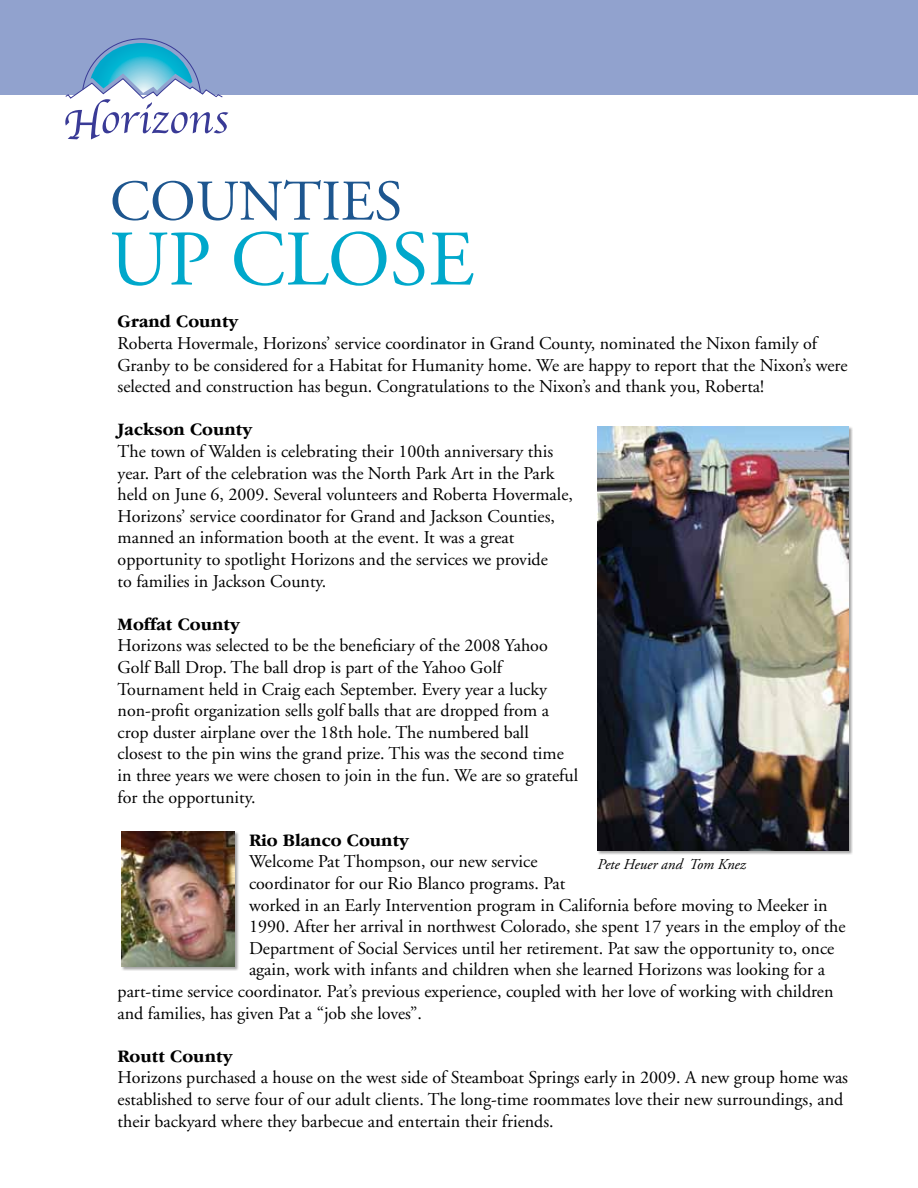
<style>
.page{position:relative;width:918px;height:1188px;background:#fff}
.page>*{position:absolute;margin:0;border:0;box-sizing:border-box;transform-origin:0 0}
.t1{font:78.45px "Adobe Garamond";color:#00a8cb}
.t2{font:57.45px "Adobe Garamond";color:#1d568f}
.t3{font:18px/21.6px "Adobe Garamond";color:#000}
.t4{font:700 18px "Garamand";color:#000}
.t5{font:italic 15px "Adobe Garamond";color:#000}
</style>
<div class="page">
<div style="left:0;top:0;width:918px;height:94px;background:#91a2ce"></div>
<svg style="left:65px;top:38px;width:163px;height:101px"></svg>
<div style="left:597px;top:427px;width:256px;height:428px;background:#000;opacity:.35"></div>
<img style="left:598px;top:427px;width:251px;height:423px">
<div style="left:121px;top:832px;width:118px;height:139px;background:#000;opacity:.35"></div>
<img style="left:121px;top:832px;width:113px;height:134px">
<h2 class="t2" style="left:110px;top:171px;width:77px">Counties</h2>
<h1 class="t1" style="left:110px;top:218px;width:224px">up Close</h1>
<p class="t4" style="left:118px;top:314px;width:122px">Grand County</p>
<p class="t3" style="left:118px;top:333px;width:731px">Roberta Hovermale, Horizons’ service coordinator in Grand County, nominated the Nixon family of<br>Granby to be considered for a Habitat for Humanity home. We are happy to report that the Nixon’s were selected and construction has begun. Congratulations to the Nixon’s and thank you, Roberta!</p>
<p class="t4" style="left:118px;top:422px;width:136px">Jackson County</p>
<p class="t3" style="left:118px;top:441px;width:457px">The town of Walden is celebrating their 100th anniversary this year. Part of the celebration was the North Park Art in the Park held on June 6, 2009. Several volunteers and Roberta Hovermale, Horizons’ service coordinator for Grand and Jackson Counties, manned an information booth at the event. It was a great opportunity to spotlight Horizons and the services we provide<br>to families in Jackson County.</p>
<p class="t4" style="left:118px;top:616px;width:124px">Moffat County</p>
<p class="t3" style="left:118px;top:635px;width:462px">Horizons was selected to be the beneficiary of the 2008 Yahoo Golf Ball Drop. The ball drop is part of the Yahoo Golf Tournament held in Craig each September. Every year a lucky non-profit organization sells golf balls that are dropped from a crop duster airplane over the 18th hole. The numbered ball<br>closest to the pin wins the grand prize. This was the second time in three years we were chosen to join in the fun. We are so grateful for the opportunity.</p>
<p class="t4" style="left:249px;top:832px;width:162px">Rio Blanco County</p>
<p class="t3" style="left:249px;top:851px;width:290px">Welcome Pat Thompson, our new service</p>
<p class="t3" style="left:249px;top:873px;width:318px">coordinator for our Rio Blanco programs. Pat</p>
<p class="t3" style="left:249px;top:895px;width:580px">worked in an Early Intervention program in California before moving to Meeker in</p>
<p class="t3" style="left:249px;top:916px;width:598px">1990. After her arrival in northwest Colorado, she spent 17 years in the employ of the</p>
<p class="t3" style="left:249px;top:938px;width:587px">Department of Social Services until her retirement. Pat saw the opportunity to, once</p>
<p class="t3" style="left:249px;top:959px;width:578px">again, work with infants and children when she learned Horizons was looking for a</p>
<p class="t3" style="left:118px;top:981px;width:717px">part-time service coordinator. Pat’s previous experience, coupled with her love of working with children</p>
<p class="t3" style="left:118px;top:1003px;width:306px">and families, has given Pat a “job she loves”.</p>
<p class="t4" style="left:118px;top:1048px;width:116px">Routt County</p>
<p class="t3" style="left:118px;top:1067px;width:732px">Horizons purchased a house on the west side of Steamboat Springs early in 2009. A new group home was established to serve four of our adult clients. The long-time roommates love their new surroundings, and their backyard where they barbecue and entertain their friends.</p>
<p class="t5" style="left:597px;top:856px;width:150px">Pete Heuer and Tom Knez</p>
</div>
